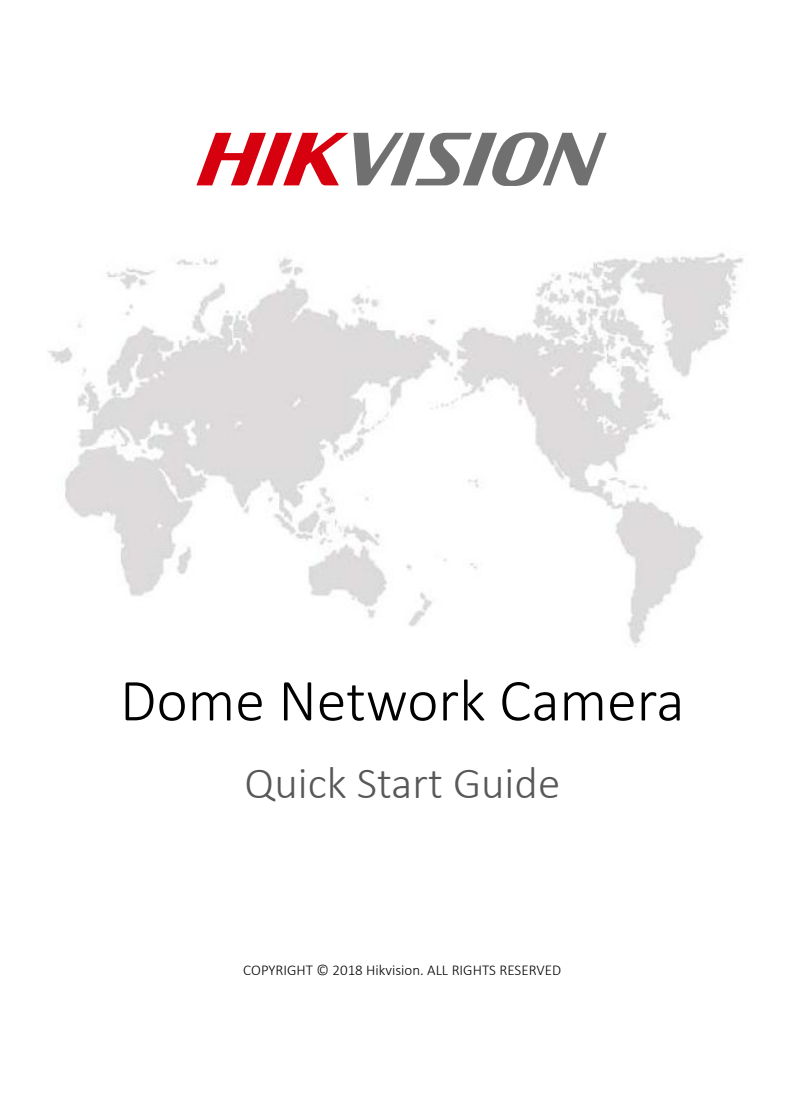
<style>
.page{position:relative;width:801px;height:1110px;background:#fff}
.page>*{position:absolute;margin:0;border:0;box-sizing:border-box;transform-origin:0 0}
.t1{font:300 60px "Calibri";color:#000}
.t2{font:300 45px "Calibri";color:#595757}
.t3{font:300 15px "Calibri";color:#000}
</style>
<div class="page">
<img style="left:47px;top:132px;width:697px;height:515px">
<svg style="left:197px;top:133px;width:410px;height:53px"></svg>
<h1 class="t1" style="left:120px;top:663px;width:566px">Dome Network Camera</h1>
<h2 class="t2" style="left:244px;top:755px;width:317px">Quick Start Guide</h2>
<p class="t3" style="left:243px;top:960px;width:319px">COPYRIGHT © 2018 Hikvision. ALL RIGHTS RESERVED</p>
</div>
